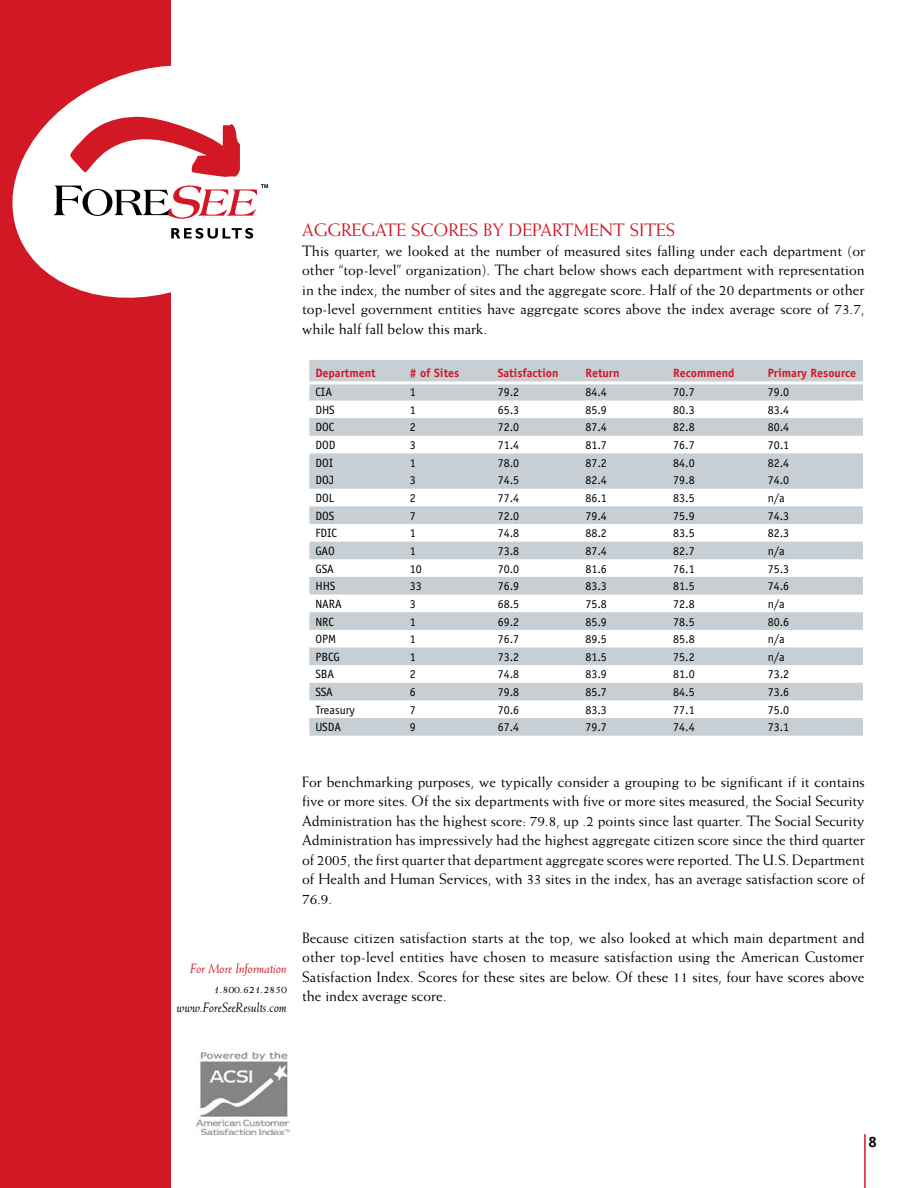
<style>
.page{position:relative;width:918px;height:1188px;background:#fff}
.page>*{position:absolute;margin:0;border:0;box-sizing:border-box;transform-origin:0 0}
.t1{font:18px "Weiss";color:#d21725}
.t2{font:15px/19.5px "Weiss";color:#000;text-align:justify}
.t3{font:italic 13.5px/19.5px "Weiss";letter-spacing:-.01em;color:#000;text-align:right}
.t4{font:italic 13.5px "Weiss";letter-spacing:-.01em;color:#d21725}
.t5{font:12px "Officina Sans";color:#000}
.t6{font:700 12px "Officina Sans";color:#d21725}
</style>
<div class="page">
<div style="left:0;top:0;width:171px;height:1188px;background:#d21725"></div>
<svg style="left:12px;top:65px;width:242px;height:233px;fill:#fff"></svg>
<img style="left:196px;top:1052px;width:94px;height:82px">
<hr style="left:864px;top:1134px;width:2px;height:54px;background:#d21725">
<svg style="left:54px;top:184px;width:214px;height:35px"></svg>
<svg style="left:171px;top:228px;width:82px;height:11px"></svg>
<svg style="left:70px;top:117px;width:170px;height:60px"></svg>
<svg style="left:309px;top:360px;width:554px;height:376px;fill:#c7cfd4"></svg>
<hr style="left:309px;top:381px;width:95px;height:3px;background:#fff">
<hr style="left:404px;top:381px;width:88px;height:3px;background:#fff">
<hr style="left:492px;top:381px;width:87px;height:3px;background:#fff">
<hr style="left:579px;top:381px;width:88px;height:3px;background:#fff">
<hr style="left:667px;top:381px;width:95px;height:3px;background:#fff">
<hr style="left:762px;top:381px;width:101px;height:3px;background:#fff">
<p class="t1" style="left:302px;top:220px;width:25px">Aggregate</p>
<p class="t1" style="left:411px;top:220px;width:22px">Scores</p>
<p class="t1" style="left:483px;top:220px;width:52px">by Department</p>
<p class="t1" style="left:630px;top:220px;width:19px">Sites</p>
<p class="t2" style="left:302px;top:241px;width:564px">This quarter, we looked at the number of measured sites falling under each department (or other “top-level” organization). The chart below shows each department with representation in the index, the number of sites and the aggregate score. Half of the 20 departments or other top-level government entities have aggregate scores above the index average score of 73.7, while half fall below this mark.</p>
<p class="t6" style="left:315px;top:365px;width:62px">Department</p>
<p class="t6" style="left:410px;top:365px;width:51px"># of Sites</p>
<p class="t6" style="left:498px;top:365px;width:62px">Satisfaction</p>
<p class="t6" style="left:585px;top:365px;width:36px">Return</p>
<p class="t6" style="left:673px;top:365px;width:63px">Recommend</p>
<p class="t6" style="left:768px;top:365px;width:90px">Primary Resource</p>
<p class="t5" style="left:315px;top:385px;width:18px">CIA</p>
<p class="t5" style="left:410px;top:385px;width:7px">1</p>
<p class="t5" style="left:498px;top:385px;width:23px">79.2</p>
<p class="t5" style="left:585px;top:385px;width:23px">84.4</p>
<p class="t5" style="left:673px;top:385px;width:23px">70.7</p>
<p class="t5" style="left:768px;top:385px;width:23px">79.0</p>
<p class="t5" style="left:315px;top:403px;width:21px">DHS</p>
<p class="t5" style="left:410px;top:403px;width:7px">1</p>
<p class="t5" style="left:498px;top:403px;width:23px">65.3</p>
<p class="t5" style="left:585px;top:403px;width:23px">85.9</p>
<p class="t5" style="left:673px;top:403px;width:23px">80.3</p>
<p class="t5" style="left:768px;top:403px;width:23px">83.4</p>
<p class="t5" style="left:315px;top:420px;width:20px">DOC</p>
<p class="t5" style="left:410px;top:420px;width:7px">2</p>
<p class="t5" style="left:498px;top:420px;width:23px">72.0</p>
<p class="t5" style="left:585px;top:420px;width:23px">87.4</p>
<p class="t5" style="left:673px;top:420px;width:23px">82.8</p>
<p class="t5" style="left:768px;top:420px;width:23px">80.4</p>
<p class="t5" style="left:315px;top:438px;width:22px">DOD</p>
<p class="t5" style="left:410px;top:438px;width:7px">3</p>
<p class="t5" style="left:498px;top:438px;width:23px">71.4</p>
<p class="t5" style="left:585px;top:438px;width:23px">81.7</p>
<p class="t5" style="left:673px;top:438px;width:23px">76.7</p>
<p class="t5" style="left:768px;top:438px;width:23px">70.1</p>
<p class="t5" style="left:315px;top:456px;width:19px">DOI</p>
<p class="t5" style="left:410px;top:456px;width:7px">1</p>
<p class="t5" style="left:498px;top:456px;width:23px">78.0</p>
<p class="t5" style="left:585px;top:456px;width:23px">87.2</p>
<p class="t5" style="left:673px;top:456px;width:23px">84.0</p>
<p class="t5" style="left:768px;top:456px;width:23px">82.4</p>
<p class="t5" style="left:315px;top:473px;width:20px">DOJ</p>
<p class="t5" style="left:410px;top:473px;width:7px">3</p>
<p class="t5" style="left:498px;top:473px;width:23px">74.5</p>
<p class="t5" style="left:585px;top:473px;width:23px">82.4</p>
<p class="t5" style="left:673px;top:473px;width:23px">79.8</p>
<p class="t5" style="left:768px;top:473px;width:23px">74.0</p>
<p class="t5" style="left:315px;top:491px;width:20px">DOL</p>
<p class="t5" style="left:410px;top:491px;width:7px">2</p>
<p class="t5" style="left:498px;top:491px;width:23px">77.4</p>
<p class="t5" style="left:585px;top:491px;width:23px">86.1</p>
<p class="t5" style="left:673px;top:491px;width:23px">83.5</p>
<p class="t5" style="left:768px;top:491px;width:19px">n/a</p>
<p class="t5" style="left:315px;top:509px;width:20px">DOS</p>
<p class="t5" style="left:410px;top:509px;width:7px">7</p>
<p class="t5" style="left:498px;top:509px;width:23px">72.0</p>
<p class="t5" style="left:585px;top:509px;width:23px">79.4</p>
<p class="t5" style="left:673px;top:509px;width:23px">75.9</p>
<p class="t5" style="left:768px;top:509px;width:23px">74.3</p>
<p class="t5" style="left:315px;top:526px;width:23px">FDIC</p>
<p class="t5" style="left:410px;top:526px;width:7px">1</p>
<p class="t5" style="left:498px;top:526px;width:23px">74.8</p>
<p class="t5" style="left:585px;top:526px;width:23px">88.2</p>
<p class="t5" style="left:673px;top:526px;width:23px">83.5</p>
<p class="t5" style="left:768px;top:526px;width:23px">82.3</p>
<p class="t5" style="left:315px;top:544px;width:21px">GAO</p>
<p class="t5" style="left:410px;top:544px;width:7px">1</p>
<p class="t5" style="left:498px;top:544px;width:23px">73.8</p>
<p class="t5" style="left:585px;top:544px;width:23px">87.4</p>
<p class="t5" style="left:673px;top:544px;width:23px">82.7</p>
<p class="t5" style="left:768px;top:544px;width:19px">n/a</p>
<p class="t5" style="left:315px;top:562px;width:20px">GSA</p>
<p class="t5" style="left:410px;top:562px;width:13px">10</p>
<p class="t5" style="left:498px;top:562px;width:23px">70.0</p>
<p class="t5" style="left:585px;top:562px;width:23px">81.6</p>
<p class="t5" style="left:673px;top:562px;width:23px">76.1</p>
<p class="t5" style="left:768px;top:562px;width:23px">75.3</p>
<p class="t5" style="left:315px;top:579px;width:22px">HHS</p>
<p class="t5" style="left:410px;top:579px;width:13px">33</p>
<p class="t5" style="left:498px;top:579px;width:23px">76.9</p>
<p class="t5" style="left:585px;top:579px;width:23px">83.3</p>
<p class="t5" style="left:673px;top:579px;width:23px">81.5</p>
<p class="t5" style="left:768px;top:579px;width:23px">74.6</p>
<p class="t5" style="left:315px;top:597px;width:28px">NARA</p>
<p class="t5" style="left:410px;top:597px;width:7px">3</p>
<p class="t5" style="left:498px;top:597px;width:23px">68.5</p>
<p class="t5" style="left:585px;top:597px;width:23px">75.8</p>
<p class="t5" style="left:673px;top:597px;width:23px">72.8</p>
<p class="t5" style="left:768px;top:597px;width:19px">n/a</p>
<p class="t5" style="left:315px;top:614px;width:20px">NRC</p>
<p class="t5" style="left:410px;top:614px;width:7px">1</p>
<p class="t5" style="left:498px;top:614px;width:23px">69.2</p>
<p class="t5" style="left:585px;top:614px;width:23px">85.9</p>
<p class="t5" style="left:673px;top:614px;width:23px">78.5</p>
<p class="t5" style="left:768px;top:614px;width:23px">80.6</p>
<p class="t5" style="left:315px;top:632px;width:22px">OPM</p>
<p class="t5" style="left:410px;top:632px;width:7px">1</p>
<p class="t5" style="left:498px;top:632px;width:23px">76.7</p>
<p class="t5" style="left:585px;top:632px;width:23px">89.5</p>
<p class="t5" style="left:673px;top:632px;width:23px">85.8</p>
<p class="t5" style="left:768px;top:632px;width:19px">n/a</p>
<p class="t5" style="left:315px;top:650px;width:26px">PBCG</p>
<p class="t5" style="left:410px;top:650px;width:7px">1</p>
<p class="t5" style="left:498px;top:650px;width:23px">73.2</p>
<p class="t5" style="left:585px;top:650px;width:23px">81.5</p>
<p class="t5" style="left:673px;top:650px;width:23px">75.2</p>
<p class="t5" style="left:768px;top:650px;width:19px">n/a</p>
<p class="t5" style="left:315px;top:667px;width:20px">SBA</p>
<p class="t5" style="left:410px;top:667px;width:7px">2</p>
<p class="t5" style="left:498px;top:667px;width:23px">74.8</p>
<p class="t5" style="left:585px;top:667px;width:23px">83.9</p>
<p class="t5" style="left:673px;top:667px;width:23px">81.0</p>
<p class="t5" style="left:768px;top:667px;width:23px">73.2</p>
<p class="t5" style="left:315px;top:685px;width:19px">SSA</p>
<p class="t5" style="left:410px;top:685px;width:7px">6</p>
<p class="t5" style="left:498px;top:685px;width:23px">79.8</p>
<p class="t5" style="left:585px;top:685px;width:23px">85.7</p>
<p class="t5" style="left:673px;top:685px;width:23px">84.5</p>
<p class="t5" style="left:768px;top:685px;width:23px">73.6</p>
<p class="t5" style="left:315px;top:703px;width:41px">Treasury</p>
<p class="t5" style="left:410px;top:703px;width:7px">7</p>
<p class="t5" style="left:498px;top:703px;width:23px">70.6</p>
<p class="t5" style="left:585px;top:703px;width:23px">83.3</p>
<p class="t5" style="left:673px;top:703px;width:23px">77.1</p>
<p class="t5" style="left:768px;top:703px;width:23px">75.0</p>
<p class="t5" style="left:315px;top:720px;width:27px">USDA</p>
<p class="t5" style="left:410px;top:720px;width:7px">9</p>
<p class="t5" style="left:498px;top:720px;width:23px">67.4</p>
<p class="t5" style="left:585px;top:720px;width:23px">79.7</p>
<p class="t5" style="left:673px;top:720px;width:23px">74.4</p>
<p class="t5" style="left:768px;top:720px;width:23px">73.1</p>
<p class="t4" style="left:190px;top:961px;width:99px">For More Information</p>
<p class="t3" style="left:177px;top:978px;width:112px">1.800.621.2850 www.ForeSeeResults.com</p>
<p class="t2" style="left:302px;top:772px;width:564px">For benchmarking purposes, we typically consider a grouping to be significant if it contains five or more sites. Of the six departments with five or more sites measured, the Social Security Administration has the highest score: 79.8, up .2 points since last quarter. The Social Security Administration has impressively had the highest aggregate citizen score since the third quarter of 2005, the first quarter that department aggregate scores were reported. The U.S. Department of Health and Human Services, with 33 sites in the index, has an average satisfaction score of 76.9.</p>
<p class="t2" style="left:302px;top:928px;width:564px">Because citizen satisfaction starts at the top, we also looked at which main department and other top-level entities have chosen to measure satisfaction using the American Customer Satisfaction Index. Scores for these sites are below. Of these 11 sites, four have scores above the index average score.</p>
</div>
